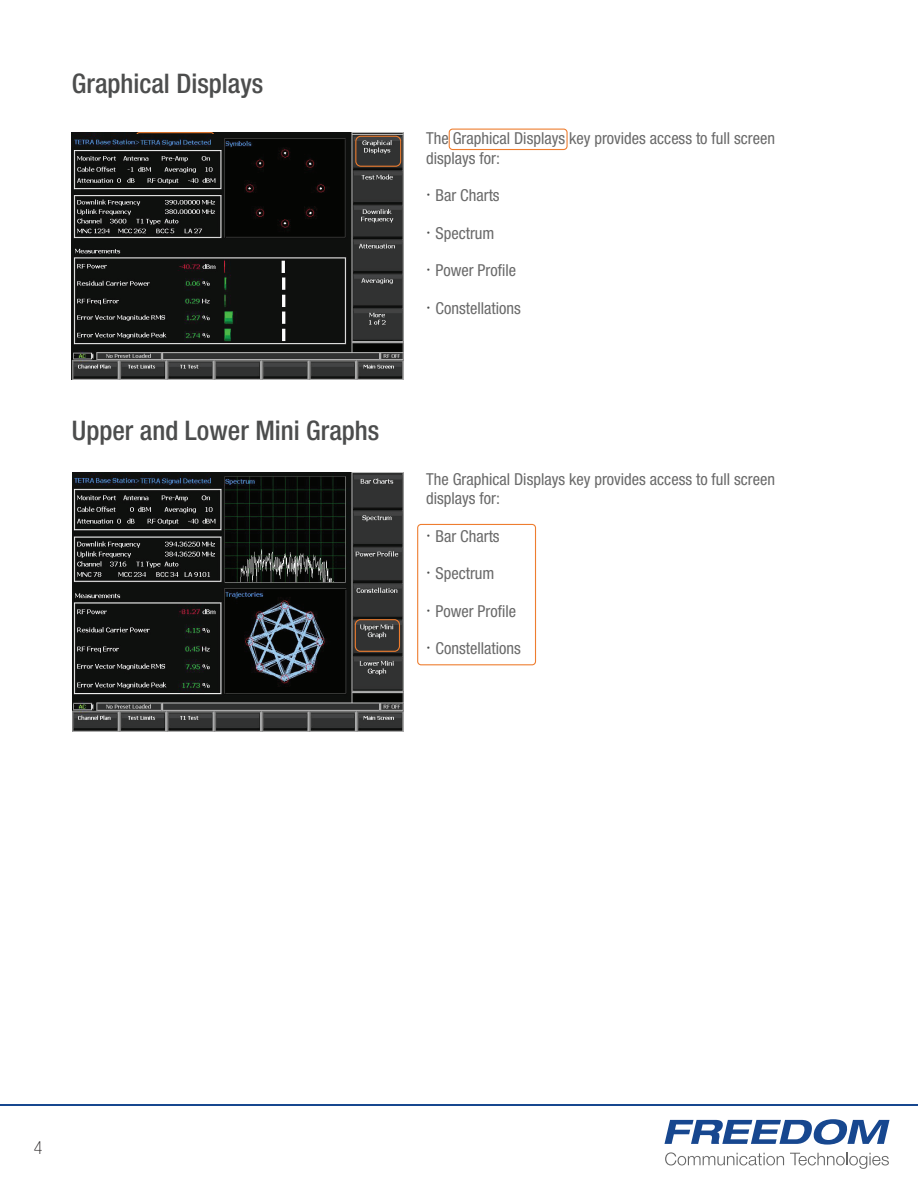
<style>
.page{position:relative;width:918px;height:1188px;background:#fff}
.page>*{position:absolute;margin:0;border:0;box-sizing:border-box;transform-origin:0 0}
.t1{font:500 condensed 27px "Helvetica Neue LT Std";color:#4c4d4d}
.t2{font:100 condensed 18px "Helvetica Neue LT Std";color:#231f20}
.t3{font:condensed 16.5px/19.8px "Helvetica Neue LT Std";color:#6a6a6a}
.s1{font-size:19.5px;color:#4c4d4d}
</style>
<div class="page">
<svg style="left:665px;top:1152px;width:119px;height:13px"></svg>
<svg style="left:790px;top:1153px;width:99px;height:16px"></svg>
<svg style="left:665px;top:1119px;width:225px;height:26px"></svg>
<div style="left:449px;top:129px;width:119px;height:21px;border:1px solid #ee7d2f;border-radius:3px"></div>
<div style="left:417px;top:524px;width:119px;height:141px;border:1px solid #ee7d2f;border-radius:3px"></div>
<div style="left:136px;top:132px;width:78px;height:16px;border:1px solid #ee7d2f;border-radius:2px"></div>
<img style="left:72px;top:135px;width:332px;height:245px">
<div style="left:355px;top:136px;width:46px;height:31px;border:1px solid #ee7d2f;border-radius:5px"></div>
<img style="left:72px;top:473px;width:331px;height:258px">
<div style="left:355px;top:619px;width:45px;height:33px;border:1px solid #ee7d2f;border-radius:5px"></div>
<hr style="left:0;top:1104px;width:918px;height:1px;background:#17478f">
<h1 class="t1" style="left:72px;top:67px;width:193px">Graphical Displays</h1>
<h1 class="t1" style="left:72px;top:415px;width:309px">Upper and Lower Mini Graphs</h1>
<p class="t3" style="left:426px;top:128px;width:350px">The Graphical Displays key provides access to full screen displays for:</p>
<p class="t3" style="left:426px;top:185px;width:75px"><span class="s1">·</span> Bar Charts</p>
<p class="t3" style="left:426px;top:223px;width:70px"><span class="s1">·</span> Spectrum</p>
<p class="t3" style="left:426px;top:260px;width:91px"><span class="s1">·</span> Power Profile</p>
<p class="t3" style="left:426px;top:298px;width:96px"><span class="s1">·</span> Constellations</p>
<p class="t3" style="left:426px;top:469px;width:350px">The Graphical Displays key provides access to full screen displays for:</p>
<p class="t3" style="left:426px;top:526px;width:75px"><span class="s1">·</span> Bar Charts</p>
<p class="t3" style="left:426px;top:564px;width:70px"><span class="s1">·</span> Spectrum</p>
<p class="t3" style="left:426px;top:601px;width:91px"><span class="s1">·</span> Power Profile</p>
<p class="t3" style="left:426px;top:639px;width:96px"><span class="s1">·</span> Constellations</p>
<p class="t2" style="left:34px;top:1138px;width:10px">4</p>
</div>
